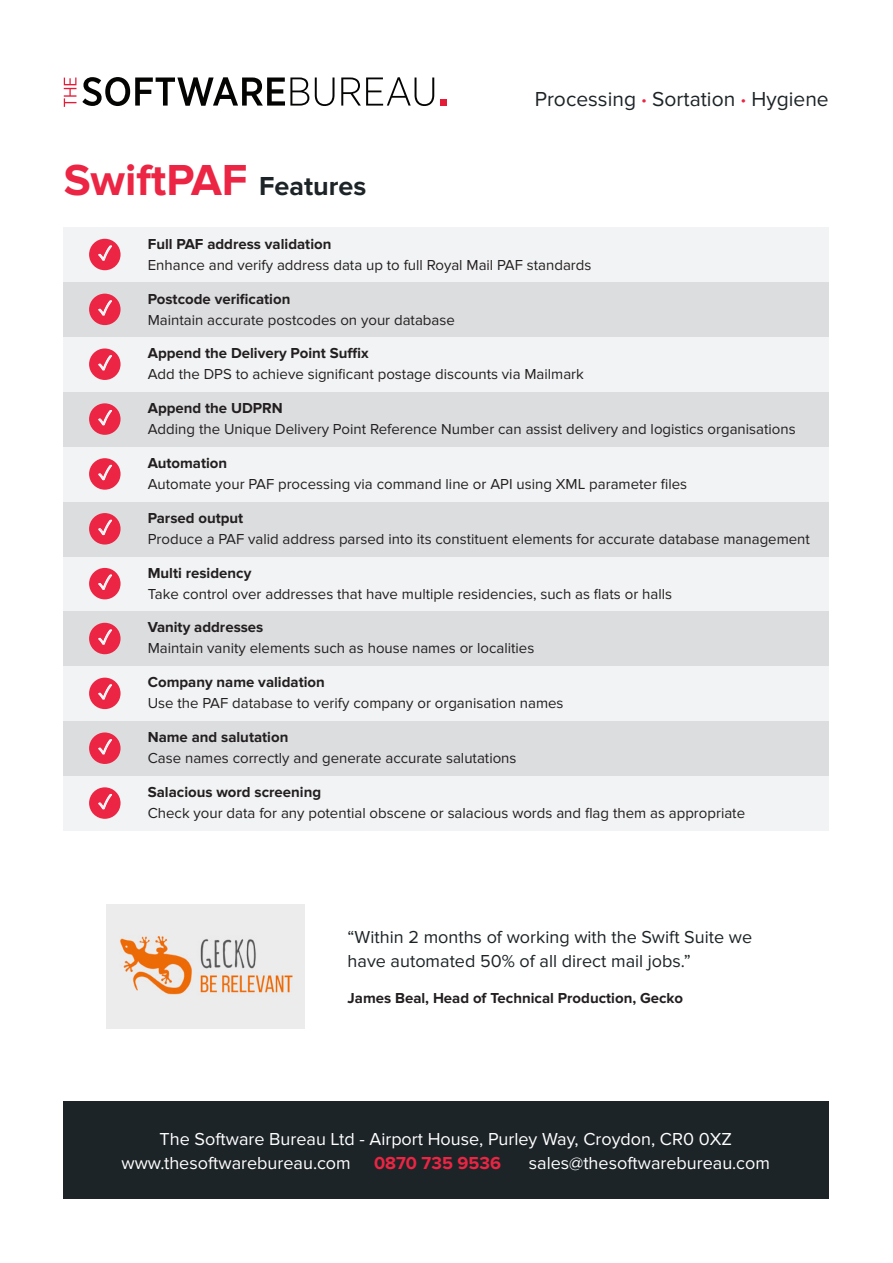
<style>
.page{position:relative;width:893px;height:1263px;background:#fff}
.page>*{position:absolute;margin:0;border:0;box-sizing:border-box;transform-origin:0 0}
.t1{font:700 45px "Proxima Nova";color:#eb2543}
.t2{font:21px "Proxima Nova";color:#1d2427}
.t3{font:18px "Proxima Nova";color:#fff}
.t4{font:18px/24px "Proxima Nova";color:#1d2427}
.t5{font:700 18px "Proxima Nova";color:#eb2543}
.t6{font:15px "Proxima Nova";color:#231f20}
.t7{font:700 15px "Proxima Nova";color:#231f20}
.s1{font-size:27px;color:#1d2427}
.s2{font-weight:700;color:#eb2543}
</style>
<div class="page">
<div style="left:64px;top:227px;width:765px;height:604px;background:#f2f3f4"></div>
<div style="left:64px;top:282px;width:765px;height:55px;background:#dcdddf"></div>
<div style="left:64px;top:392px;width:765px;height:55px;background:#dcdddf"></div>
<div style="left:64px;top:502px;width:765px;height:55px;background:#dcdddf"></div>
<div style="left:64px;top:611px;width:765px;height:55px;background:#dcdddf"></div>
<div style="left:64px;top:721px;width:765px;height:55px;background:#dcdddf"></div>
<div style="left:64px;top:1101px;width:765px;height:98px;background:#1d2427"></div>
<div style="left:89px;top:239px;width:32px;height:31px;background:#eb2543;border-radius:50%"></div>
<div style="left:89px;top:294px;width:32px;height:31px;background:#eb2543;border-radius:50%"></div>
<div style="left:89px;top:348px;width:32px;height:32px;background:#eb2543;border-radius:50%"></div>
<div style="left:89px;top:403px;width:32px;height:32px;background:#eb2543;border-radius:50%"></div>
<div style="left:89px;top:458px;width:32px;height:32px;background:#eb2543;border-radius:50%"></div>
<div style="left:89px;top:513px;width:32px;height:31px;background:#eb2543;border-radius:50%"></div>
<div style="left:89px;top:568px;width:32px;height:31px;background:#eb2543;border-radius:50%"></div>
<div style="left:89px;top:623px;width:32px;height:31px;background:#eb2543;border-radius:50%"></div>
<div style="left:89px;top:678px;width:32px;height:31px;background:#eb2543;border-radius:50%"></div>
<div style="left:89px;top:732px;width:32px;height:32px;background:#eb2543;border-radius:50%"></div>
<div style="left:89px;top:787px;width:32px;height:32px;background:#eb2543;border-radius:50%"></div>
<svg style="left:82px;top:77px;width:227px;height:29px"></svg>
<svg style="left:315px;top:77px;width:19px;height:29px"></svg>
<svg style="left:341px;top:77px;width:93px;height:29px"></svg>
<svg style="left:64px;top:78px;width:12px;height:28px"></svg>
<svg style="left:440px;top:99px;width:6px;height:6px"></svg>
<img style="left:106px;top:904px;width:199px;height:124px">
<svg style="left:98px;top:245px;width:14px;height:16px"></svg>
<svg style="left:98px;top:300px;width:14px;height:16px"></svg>
<svg style="left:98px;top:355px;width:14px;height:16px"></svg>
<svg style="left:98px;top:410px;width:14px;height:16px"></svg>
<svg style="left:98px;top:464px;width:14px;height:17px"></svg>
<svg style="left:98px;top:519px;width:14px;height:17px"></svg>
<svg style="left:98px;top:574px;width:14px;height:16px"></svg>
<svg style="left:98px;top:629px;width:14px;height:16px"></svg>
<svg style="left:98px;top:684px;width:14px;height:16px"></svg>
<svg style="left:98px;top:739px;width:14px;height:16px"></svg>
<svg style="left:98px;top:794px;width:14px;height:16px"></svg>
<p class="t1" style="left:64px;top:154px;width:304px">SwiftPAF <span class="s1">Features</span></p>
<p class="t2" style="left:535px;top:87px;width:295px">Processing <span class="s2">·</span> Sortation <span class="s2">·</span> Hygiene</p>
<p class="t7" style="left:148px;top:235px;width:185px">Full PAF address validation</p>
<p class="t6" style="left:148px;top:256px;width:445px">Enhance and verify address data up to full Royal Mail PAF standards</p>
<p class="t7" style="left:148px;top:290px;width:144px">Postcode verification</p>
<p class="t6" style="left:148px;top:311px;width:309px">Maintain accurate postcodes on your database</p>
<p class="t7" style="left:148px;top:345px;width:222px">Append the Delivery Point Suffix</p>
<p class="t6" style="left:148px;top:366px;width:438px">Add the DPS to achieve significant postage discounts via Mailmark</p>
<p class="t7" style="left:148px;top:400px;width:136px">Append the UDPRN</p>
<p class="t6" style="left:148px;top:421px;width:649px">Adding the Unique Delivery Point Reference Number can assist delivery and logistics organisations</p>
<p class="t7" style="left:148px;top:454px;width:81px">Automation</p>
<p class="t6" style="left:148px;top:475px;width:541px">Automate your PAF processing via command line or API using XML parameter files</p>
<p class="t7" style="left:148px;top:509px;width:97px">Parsed output</p>
<p class="t6" style="left:148px;top:530px;width:664px">Produce a PAF valid address parsed into its constituent elements for accurate database management</p>
<p class="t7" style="left:148px;top:564px;width:105px">Multi residency</p>
<p class="t6" style="left:148px;top:585px;width:526px">Take control over addresses that have multiple residencies, such as flats or halls</p>
<p class="t7" style="left:148px;top:619px;width:117px">Vanity addresses</p>
<p class="t6" style="left:148px;top:640px;width:388px">Maintain vanity elements such as house names or localities</p>
<p class="t7" style="left:148px;top:673px;width:179px">Company name validation</p>
<p class="t6" style="left:148px;top:694px;width:417px">Use the PAF database to verify company or organisation names</p>
<p class="t7" style="left:148px;top:728px;width:142px">Name and salutation</p>
<p class="t6" style="left:148px;top:749px;width:370px">Case names correctly and generate accurate salutations</p>
<p class="t7" style="left:148px;top:783px;width:175px">Salacious word screening</p>
<p class="t6" style="left:148px;top:804px;width:599px">Check your data for any potential obscene or salacious words and flag them as appropriate</p>
<p class="t4" style="left:348px;top:925px;width:406px">“Within 2 months of working with the Swift Suite we have automated 50% of all direct mail jobs.”</p>
<p class="t7" style="left:348px;top:990px;width:337px">James Beal, Head of Technical Production, Gecko</p>
<p class="t3" style="left:160px;top:1129px;width:574px">The Software Bureau Ltd - Airport House, Purley Way, Croydon, CR0 0XZ</p>
<p class="t3" style="left:121px;top:1153px;width:231px">www.thesoftwarebureau.com</p>
<p class="t5" style="left:374px;top:1153px;width:128px">0870 735 9536</p>
<p class="t3" style="left:529px;top:1153px;width:243px">sales@thesoftwarebureau.com</p>
</div>
